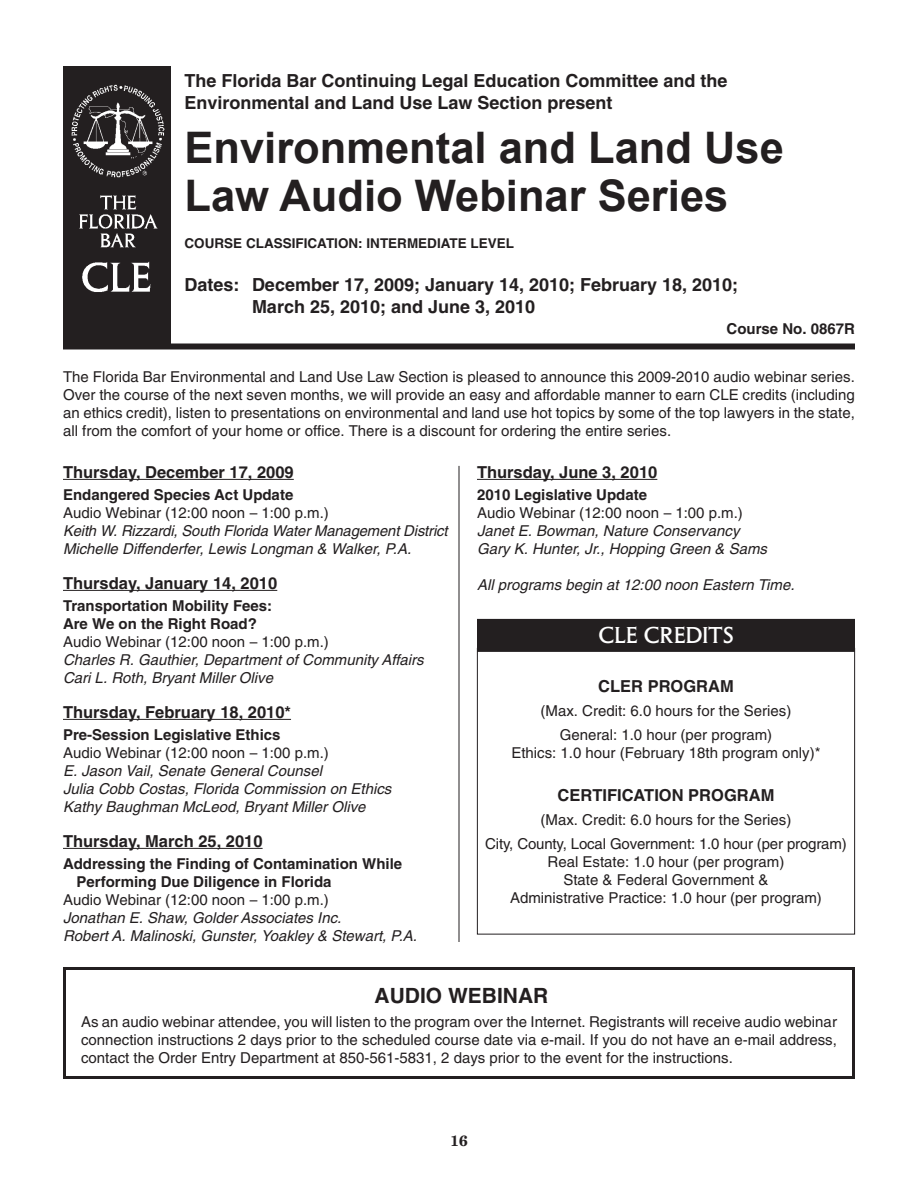
<style>
.page{position:relative;width:918px;height:1188px;background:#fff}
.page>*{position:absolute;margin:0;border:0;box-sizing:border-box;transform-origin:0 0}
.t1{font:700 43.5px/48px "Arial";color:#231f20}
.t2{font:24px "Columna Solid DTC";color:#fff}
.t3{font:700 21px "Helvetica";color:#231f20}
.t4{font:700 18px/21.6px "Helvetica";color:#231f20}
.t5{font:700 16.5px "Helvetica";color:#231f20}
.t6{font:15px/18px "Helvetica";color:#231f20;text-align:center}
.t7{font:italic 15px/18px "Helvetica";color:#231f20}
.t8{font:700 15px/18px "Helvetica";color:#231f20}
.t9{font:700 15px "New Century Schlbk";color:#231f20}
.t10{font:700 13.5px "Helvetica";color:#231f20}
</style>
<div class="page">
<hr style="left:63px;top:479px;width:231px;height:1px;background:#231f20">
<hr style="left:63px;top:590px;width:214px;height:1px;background:#231f20">
<hr style="left:63px;top:719px;width:228px;height:1px;background:#231f20">
<hr style="left:63px;top:848px;width:200px;height:1px;background:#231f20">
<hr style="left:477px;top:479px;width:180px;height:1px;background:#231f20">
<div style="left:63px;top:344px;width:792px;height:6px;background:#231f20"></div>
<img style="left:63px;top:66px;width:108px;height:278px">
<div style="left:63px;top:967px;width:792px;height:112px;border:3px solid #231f20"></div>
<div style="left:477px;top:619px;width:378px;height:33px;background:#231f20"></div>
<hr style="left:459px;top:466px;width:1px;height:476px;background:#231f20">
<p class="t4" style="left:184px;top:70px;width:545px">The Florida Bar Continuing Legal Education Committee and the<br>Environmental and Land Use Law Section present</p>
<h1 class="t1" style="left:184px;top:125px;width:601px">Environmental and Land Use<br>Law Audio Webinar Series</h1>
<p class="t10" style="left:184px;top:235px;width:331px">COURSE CLASSIFICATION: INTERMEDIATE LEVEL</p>
<p class="t4" style="left:252px;top:274px;width:488px;text-indent:-68px">Dates: December 17, 2009; January 14, 2010; February 18, 2010;<br>March 25, 2010; and June 3, 2010</p>
<p class="t8" style="left:727px;top:319px;width:130px">Course No. 0867R</p>
<p class="t6" style="left:63px;top:368px;width:793px;text-align:justify">The Florida Bar Environmental and Land Use Law Section is pleased to announce this 2009-2010 audio webinar series.<br>Over the course of the next seven months, we will provide an easy and affordable manner to earn CLE credits (including an ethics credit), listen to presentations on environmental and land use hot topics by some of the top lawyers in the state, all from the comfort of your home or office. There is a discount for ordering the entire series.</p>
<p class="t5" style="left:63px;top:462px;width:232px">Thursday, December 17, 2009</p>
<p class="t8" style="left:63px;top:486px;width:232px">Endangered Species Act Update</p>
<p class="t6" style="left:63px;top:504px;width:267px">Audio Webinar (12:00 noon – 1:00 p.m.)</p>
<p class="t7" style="left:63px;top:522px;width:386px">Keith W. Rizzardi, South Florida Water Management District<br>Michelle Diffenderfer, Lewis Longman &amp; Walker, P.A.</p>
<p class="t5" style="left:63px;top:573px;width:216px">Thursday, January 14, 2010</p>
<p class="t8" style="left:63px;top:597px;width:211px">Transportation Mobility Fees:<br>Are We on the Right Road?</p>
<p class="t6" style="left:63px;top:633px;width:267px">Audio Webinar (12:00 noon – 1:00 p.m.)</p>
<p class="t7" style="left:63px;top:651px;width:362px">Charles R. Gauthier, Department of Community Affairs<br>Cari L. Roth, Bryant Miller Olive</p>
<p class="t5" style="left:63px;top:702px;width:230px">Thursday, February 18, 2010*</p>
<p class="t8" style="left:63px;top:726px;width:219px">Pre-Session Legislative Ethics</p>
<p class="t6" style="left:63px;top:744px;width:267px">Audio Webinar (12:00 noon – 1:00 p.m.)</p>
<p class="t7" style="left:63px;top:762px;width:330px">E. Jason Vail, Senate General Counsel<br>Julia Cobb Costas, Florida Commission on Ethics<br>Kathy Baughman McLeod, Bryant Miller Olive</p>
<p class="t5" style="left:63px;top:831px;width:201px">Thursday, March 25, 2010</p>
<p class="t8" style="left:76px;top:855px;width:327px;text-indent:-14px">Addressing the Finding of Contamination While<br>Performing Due Diligence in Florida</p>
<p class="t6" style="left:63px;top:891px;width:267px">Audio Webinar (12:00 noon – 1:00 p.m.)</p>
<p class="t7" style="left:63px;top:909px;width:356px">Jonathan E. Shaw, Golder Associates Inc.<br>Robert A. Malinoski, Gunster, Yoakley &amp; Stewart, P.A.</p>
<p class="t5" style="left:477px;top:462px;width:182px">Thursday, June 3, 2010</p>
<p class="t8" style="left:477px;top:486px;width:172px">2010 Legislative Update</p>
<p class="t6" style="left:477px;top:504px;width:267px">Audio Webinar (12:00 noon – 1:00 p.m.)</p>
<p class="t7" style="left:477px;top:522px;width:292px">Janet E. Bowman, Nature Conservancy<br>Gary K. Hunter, Jr., Hopping Green &amp; Sams</p>
<p class="t7" style="left:477px;top:576px;width:319px">All programs begin at 12:00 noon Eastern Time.</p>
<h2 class="t2" style="left:598px;top:621px;width:137px">CLE CREDITS</h2>
<p class="t5" style="left:598px;top:676px;width:137px">CLER PROGRAM</p>
<p class="t6" style="left:541px;top:699px;width:252px;line-height:24px">(Max. Credit: 6.0 hours for the Series)<br>General: 1.0 hour (per program)</p>
<p class="t6" style="left:511px;top:744px;width:311px">Ethics: 1.0 hour (February 18th program only)*</p>
<p class="t5" style="left:558px;top:785px;width:218px">CERTIFICATION PROGRAM</p>
<p class="t6" style="left:485px;top:807px;width:363px;line-height:24px">(Max. Credit: 6.0 hours for the Series)<br>City, County, Local Government: 1.0 hour (per program)</p>
<p class="t6" style="left:510px;top:852px;width:313px">Real Estate: 1.0 hour (per program)<br>State &amp; Federal Government &amp;<br>Administrative Practice: 1.0 hour (per program)</p>
<h3 class="t3" style="left:375px;top:983px;width:29px">Audio</h3>
<h3 class="t3" style="left:448px;top:983px;width:102px">weBINAR</h3>
<p class="t6" style="left:81px;top:1013px;width:757px;text-align:justify">As an audio webinar attendee, you will listen to the program over the Internet. Registrants will receive audio webinar connection instructions 2 days prior to the scheduled course date via e-mail. If you do not have an e-mail address, contact the Order Entry Department at 850-561-5831, 2 days prior to the event for the instructions.</p>
<p class="t9" style="left:450px;top:1131px;width:19px">16</p>
</div>
